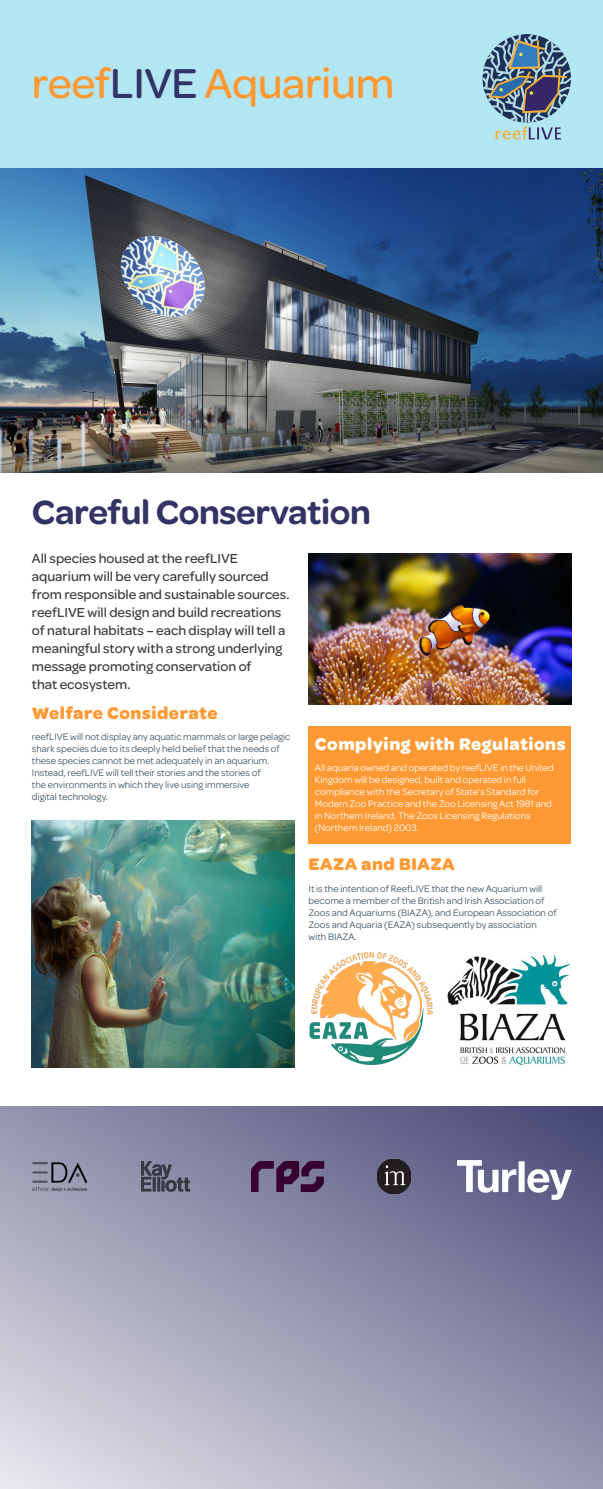
<style>
.page{position:relative;width:603px;height:1489px;background:#fff}
.page>*{position:absolute;margin:0;border:0;box-sizing:border-box;transform-origin:0 0}
.t1{font:500 44.52px "Omnes";letter-spacing:-.01em;color:#f93}
.Doc_title{font:600 35.75px "Omnes";letter-spacing:-.01em;color:#336}
.Heading{font:700 18px "Omnes";letter-spacing:.03em;color:#f93}
.Heading-2{font:700 18px "Omnes";letter-spacing:.03em;color:#fff}
.Body{font:500 14px/18px "Omnes";color:#3e3e3f}
.Body-2{font:10px/12px "Omnes";color:#3e5261}
.Body-3{font:10px/12px "Omnes";color:#fff}
.s1{color:#336}
</style>
<div class="page">
<svg style="left:0;top:1106px;width:602px;height:382px;background:#9898b1"></svg>
<div style="left:0;top:0;width:602px;height:168px;background:#b2e6f3"></div>
<svg style="left:482px;top:34px;width:88px;height:105px"></svg>
<img style="left:457px;top:1160px;width:113px;height:39px">
<img style="left:32px;top:1161px;width:55px;height:30px">
<img style="left:376px;top:1158px;width:35px;height:35px">
<svg style="left:139px;top:1160px;width:53px;height:31px"></svg>
<img style="left:142px;top:1161px;width:47px;height:30px">
<div style="left:249px;top:1160px;width:77px;height:31px;background:#8383a2"></div>
<img style="left:251px;top:1161px;width:74px;height:30px">
<div style="left:308px;top:726px;width:262px;height:117px;background:#f93"></div>
<img style="left:308px;top:553px;width:262px;height:151px">
<img style="left:32px;top:820px;width:262px;height:247px">
<img style="left:309px;top:952px;width:123px;height:112px">
<img style="left:447px;top:954px;width:123px;height:112px">
<img style="left:0;top:168px;width:602px;height:304px">
<h1 class="t1" style="left:32px;top:52px;width:364px">reef<span class="s1">LIVE</span> Aquarium</h1>
<p class="Doc_title" style="left:32px;top:486px;width:340px">Careful Conservation</p>
<p class="Body" style="left:32px;top:548px;width:259px">All species housed at the reefLIVE aquarium will be very carefully sourced from responsible and sustainable sources. reefLIVE will design and build recreations of natural habitats – each display will tell a meaningful story with a strong underlying message promoting conservation of<br>that ecosystem.</p>
<p class="Heading" style="left:32px;top:699px;width:187px">Welfare Considerate</p>
<p class="Body-2" style="left:32px;top:730px;width:260px">reefLIVE will not display any aquatic mammals or large pelagic shark species due to its deeply held belief that the needs of these species cannot be met adequately in an aquarium.<br>Instead, reefLIVE will tell their stories and the stories of<br>the environments in which they live using immersive<br>digital technology.</p>
<p class="Heading-2" style="left:315px;top:730px;width:252px">Complying with Regulations</p>
<p class="Body-3" style="left:315px;top:760px;width:240px">All aquaria owned and operated by reefLIVE in the United Kingdom will be designed, built and operated in full compliance with the Secretary of State’s Standard for Modern Zoo Practice and the Zoo Licensing Act 1981 and in Northern Ireland, The Zoos Licensing Regulations (Northern Ireland) 2003.</p>
<p class="Heading" style="left:308px;top:851px;width:147px">EAZA and BIAZA</p>
<p class="Body-2" style="left:308px;top:881px;width:249px">It is the intention of ReefLIVE that the new Aquarium will become a member of the British and Irish Association of Zoos and Aquariums (BIAZA), and European Association of Zoos and Aquaria (EAZA) subsequently by association with BIAZA.</p>
</div>
